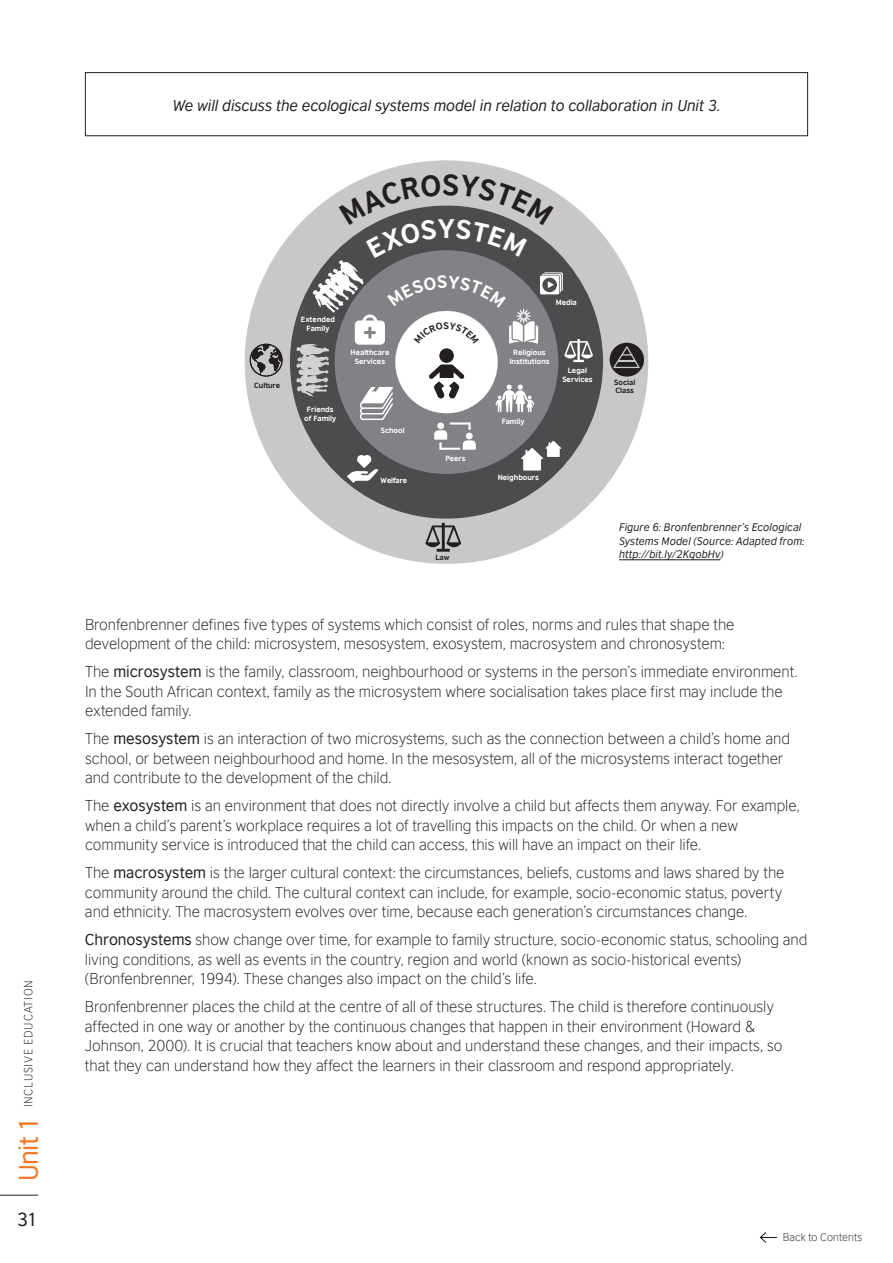
<style>
.page{position:relative;width:893px;height:1263px;background:#fff}
.page>*{position:absolute;margin:0;border:0;box-sizing:border-box;transform-origin:0 0}
.t1{font:25.5px "British Council Sans";color:#f47525}
.t2{font:700 25.5px "British Council Sans";color:#fff}
.t3{font:18px "British Council Sans";color:#231f20}
.t4{font:300 15px/19.5px "British Council Sans";letter-spacing:-.005em;color:#231f20}
.t5{font:italic 15px "British Council Sans";letter-spacing:-.005em;color:#231f20}
.t6{font:300 11.25px "British Council Sans";letter-spacing:.07em;color:#231f20}
.t7{font:italic 10.5px/13.5px "British Council Sans";letter-spacing:.01em;color:#231f20}
.t8{font:300 10.5px "British Council Sans";letter-spacing:.01em;color:#231f20}
.t9{font:700 9px "British Council Sans";color:#231f20}
.t10{font:700 7.2px/8.7px "British Council Sans";color:#fff;text-align:center}
.t11{font:700 7.2px/8.7px "British Council Sans";color:#231f20}
.s1{font-weight:400}
</style>
<div class="page">
<hr style="left:0;top:1195px;width:38px;height:1px;background:#231f20">
<svg style="left:759px;top:1232px;width:18px;height:11px"></svg>
<div style="left:85px;top:72px;width:723px;height:64px;border:1px solid #231f20"></div>
<hr style="left:619px;top:559px;width:101px;height:1px;background:#231f20">
<svg style="left:245px;top:160px;width:403px;height:404px"></svg>
<svg style="left:250px;top:344px;width:33px;height:33px"></svg>
<div style="left:290px;top:205px;width:313px;height:314px;background:#4b4c4d;border-radius:50%"></div>
<svg style="left:425px;top:523px;width:36px;height:29px"></svg>
<svg style="left:610px;top:343px;width:34px;height:34px"></svg>
<svg style="left:296px;top:174px;width:297px;height:309px"></svg>
<p class="t6" style="left:19px;top:1107px;width:129px;rotate:-90deg">INCLUSIVE EDUCATION</p>
<h1 class="t1" style="left:7px;top:1181px;width:66px;rotate:-90deg">Unit 1</h1>
<p class="t3" style="left:17px;top:1204px;width:22px">31</p>
<p class="t5" style="left:172px;top:93px;width:550px">We will discuss the ecological systems model in relation to collaboration in Unit 3.</p>
<p class="t10" style="left:301px;top:314px;width:36px">Extended<br>Family</p>
<p class="t10" style="left:350px;top:347px;width:40px">Healthcare<br>Services</p>
<h1 class="t2" style="left:438px;top:206px;width:19px">Y</h1>
<p class="t9" style="left:443px;top:317px;width:7px">S</p>
<p class="t10" style="left:556px;top:297px;width:23px">Media</p>
<p class="t10" style="left:509px;top:347px;width:42px">Religious<br>Institutions</p>
<p class="t10" style="left:562px;top:365px;width:32px">Legal<br>Services</p>
<p class="t11" style="left:254px;top:380px;width:27px">Culture</p>
<p class="t11" style="left:614px;top:377px;width:23px">Social<br>Class</p>
<p class="t10" style="left:304px;top:404px;width:34px">Friends of Family</p>
<p class="t10" style="left:381px;top:425px;width:25px">School</p>
<p class="t10" style="left:445px;top:453px;width:22px">Peers</p>
<p class="t10" style="left:502px;top:416px;width:24px">Family</p>
<p class="t10" style="left:381px;top:475px;width:28px">Welfare</p>
<p class="t10" style="left:498px;top:472px;width:43px">Neighbours</p>
<p class="t11" style="left:435px;top:552px;width:15px">Law</p>
<p class="t7" style="left:619px;top:520px;width:187px">Figure 6: Bronfenbrenner’s Ecological<br>Systems Model (Source: Adapted from: http://bit.ly/2KqobHv)</p>
<p class="t4" style="left:85px;top:613px;width:651px">Bronfenbrenner defines five types of systems which consist of roles, norms and rules that shape the development of the child: microsystem, mesosystem, exosystem, macrosystem and chronosystem:</p>
<p class="t4" style="left:85px;top:660px;width:714px">The <span class="s1">microsystem</span> is the family, classroom, neighbourhood or systems in the person’s immediate environment.<br>In the South African context, family as the microsystem where socialisation takes place first may include the extended family.</p>
<p class="t4" style="left:85px;top:727px;width:706px">The <span class="s1">mesosystem</span> is an interaction of two microsystems, such as the connection between a child’s home and school, or between neighbourhood and home. In the mesosystem, all of the microsystems interact together and contribute to the development of the child.</p>
<p class="t4" style="left:85px;top:794px;width:716px">The <span class="s1">exosystem</span> is an environment that does not directly involve a child but affects them anyway. For example, when a child’s parent’s workplace requires a lot of travelling this impacts on the child. Or when a new community service is introduced that the child can access, this will have an impact on their life.</p>
<p class="t4" style="left:85px;top:861px;width:701px">The <span class="s1">macrosystem</span> is the larger cultural context: the circumstances, beliefs, customs and laws shared by the community around the child. The cultural context can include, for example, socio-economic status, poverty and ethnicity. The macrosystem evolves over time, because each generation’s circumstances change.</p>
<p class="t4" style="left:85px;top:928px;width:724px"><span class="s1">Chronosystems</span> show change over time, for example to family structure, socio-economic status, schooling and living conditions, as well as events in the country, region and world (known as socio-historical events) (Bronfenbrenner, 1994). These changes also impact on the child’s life.</p>
<p class="t4" style="left:85px;top:995px;width:699px">Bronfenbrenner places the child at the centre of all of these structures. The child is therefore continuously affected in one way or another by the continuous changes that happen in their environment (Howard &amp; Johnson, 2000). It is crucial that teachers know about and understand these changes, and their impacts, so that they can understand how they affect the learners in their classroom and respond appropriately.</p>
<p class="t8" style="left:783px;top:1228px;width:81px">Back to Contents</p>
</div>
